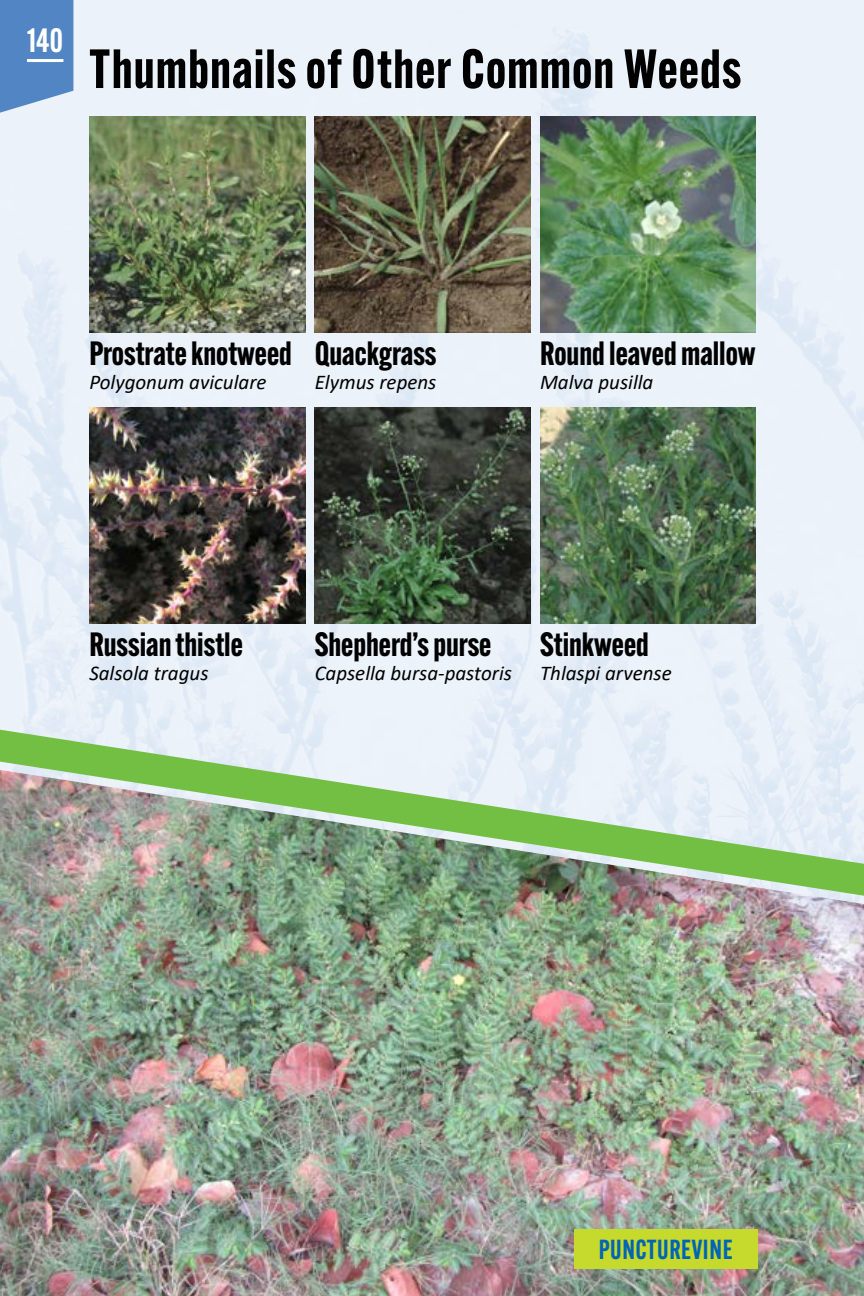
<style>
.page{position:relative;width:864px;height:1296px;background:#fff}
.page>*{position:absolute;margin:0;border:0;box-sizing:border-box;transform-origin:0 0}
.t1{font:700 54px "Alternate Gothic Cond ATF";letter-spacing:.02em;color:#000}
.t2{font:700 33px "Alternate Gothic Cond ATF";color:#000}
.t3{font:600 33px "Alternate Gothic Cond ATF";color:#fff}
.t4{font:600 27px "Alternate Gothic Cond ATF";letter-spacing:.02em;color:#0066b3}
.t5{font:italic 21px "Calibri";color:#000}
</style>
<div class="page">
<img style="left:0;top:0;width:864px;height:730px">
<img style="left:89px;top:117px;width:216px;height:216px">
<img style="left:89px;top:408px;width:216px;height:216px">
<img style="left:540px;top:117px;width:216px;height:216px">
<img style="left:315px;top:117px;width:216px;height:216px">
<img style="left:315px;top:408px;width:216px;height:216px">
<img style="left:540px;top:408px;width:216px;height:216px">
<img style="left:0;top:896px;width:864px;height:400px">
<img style="left:0;top:730px;width:864px;height:166px">
<div style="left:574px;top:1229px;width:184px;height:40px;background:#c6d92d"></div>
<svg style="left:0;top:0;width:73px;height:121px;background:#6a96cc"></svg>
<hr style="left:27px;top:59px;width:36px;height:3px;background:#fff">
<h2 class="t3" style="left:27px;top:19px;width:38px">140</h2>
<h1 class="t1" style="left:89px;top:35px;width:653px">Thumbnails of Other Common Weeds</h1>
<h2 class="t2" style="left:89px;top:333px;width:204px">Prostrate knotweed</h2>
<p class="t5" style="left:89px;top:367px;width:179px">Polygonum aviculare</p>
<h2 class="t2" style="left:315px;top:333px;width:123px">Quackgrass</h2>
<p class="t5" style="left:315px;top:367px;width:123px">Elymus repens</p>
<h2 class="t2" style="left:540px;top:333px;width:217px">Round leaved mallow</h2>
<p class="t5" style="left:540px;top:367px;width:115px">Malva pusilla</p>
<h2 class="t2" style="left:89px;top:624px;width:155px">Russian thistle</h2>
<p class="t5" style="left:89px;top:659px;width:121px">Salsola tragus</p>
<h2 class="t2" style="left:315px;top:624px;width:178px">Shepherd’s purse</h2>
<p class="t5" style="left:315px;top:659px;width:199px">Capsella bursa-pastoris</p>
<h2 class="t2" style="left:540px;top:624px;width:110px">Stinkweed</h2>
<p class="t5" style="left:540px;top:659px;width:133px">Thlaspi arvense</p>
<p class="t4" style="left:599px;top:1232px;width:135px">PUNCTUREVINE</p>
</div>
